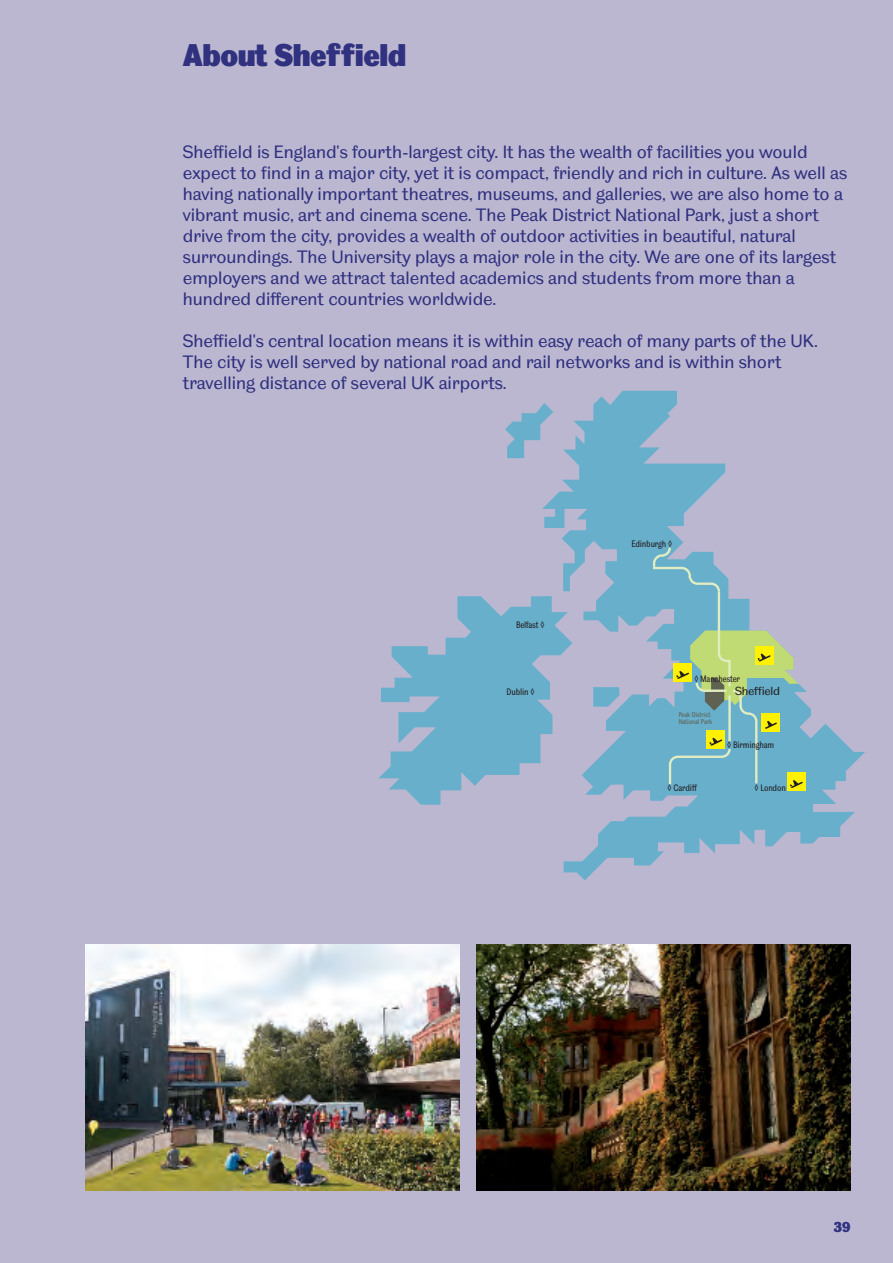
<style>
.page{position:relative;width:893px;height:1263px;background:#bcb7d1}
.page>*{position:absolute;margin:0;border:0;box-sizing:border-box;transform-origin:0 0}
.t1{font:31.5px "TUOS Pro Blake Display";letter-spacing:-.015em;color:#30317f}
.t2{font:18px/21px "TUOS Pro Blake";color:#30317f}
.t3{font:15px "TUOS Pro Blake Display";color:#30317f}
.t4{font:11.7px "TUOS Blake";letter-spacing:-.02em;color:#231f20}
.t5{font:9.45px "TUOS Pro Blake Condensed";letter-spacing:-.02em;color:#231f20}
.t6{font:7.05px/7.1px "TUOS Pro Blake Condensed";letter-spacing:-.02em;color:#5f6252}
</style>
<div class="page">
<img style="left:85px;top:944px;width:374px;height:247px">
<img style="left:476px;top:944px;width:374px;height:247px">
<svg style="left:542px;top:391px;width:323px;height:489px"></svg>
<svg style="left:378px;top:596px;width:194px;height:209px"></svg>
<svg style="left:593px;top:687px;width:26px;height:20px"></svg>
<svg style="left:505px;top:403px;width:48px;height:55px"></svg>
<div style="left:787px;top:772px;width:18px;height:19px;background:#fff101"></div>
<svg style="left:651px;top:545px;width:152px;height:243px"></svg>
<h1 class="t1" style="left:183px;top:44px;width:225px">About Sheffield</h1>
<p class="t2" style="left:183px;top:143px;width:666px">Sheffield is England's fourth-largest city. It has the wealth of facilities you would expect to find in a major city, yet it is compact, friendly and rich in culture. As well as having nationally important theatres, museums, and galleries, we are also home to a vibrant music, art and cinema scene. The Peak District National Park, just a short drive from the city, provides a wealth of outdoor activities in beautiful, natural surroundings. The University plays a major role in the city. We are one of its largest employers and we attract talented academics and students from more than a hundred different countries worldwide.</p>
<p class="t2" style="left:183px;top:332px;width:636px">Sheffield's central location means it is within easy reach of many parts of the UK.<br>The city is well served by national road and rail networks and is within short travelling distance of several UK airports.</p>
<p class="t5" style="left:516px;top:622px;width:30px">Belfast ◊</p>
<p class="t5" style="left:507px;top:689px;width:30px">Dublin ◊</p>
<p class="t5" style="left:632px;top:540px;width:42px">Edinburgh ◊</p>
<p class="t5" style="left:694px;top:676px;width:47px">◊ Manchester</p>
<p class="t4" style="left:735px;top:687px;width:46px">Sheffield</p>
<p class="t6" style="left:679px;top:712px;width:35px">Peak District<br>National Park</p>
<p class="t5" style="left:668px;top:784px;width:31px">◊ Cardiff</p>
<p class="t5" style="left:727px;top:742px;width:48px">◊ Birmingham</p>
<p class="t5" style="left:754px;top:784px;width:33px">◊ London</p>
<p class="t3" style="left:834px;top:1221px;width:18px">39</p>
</div>
